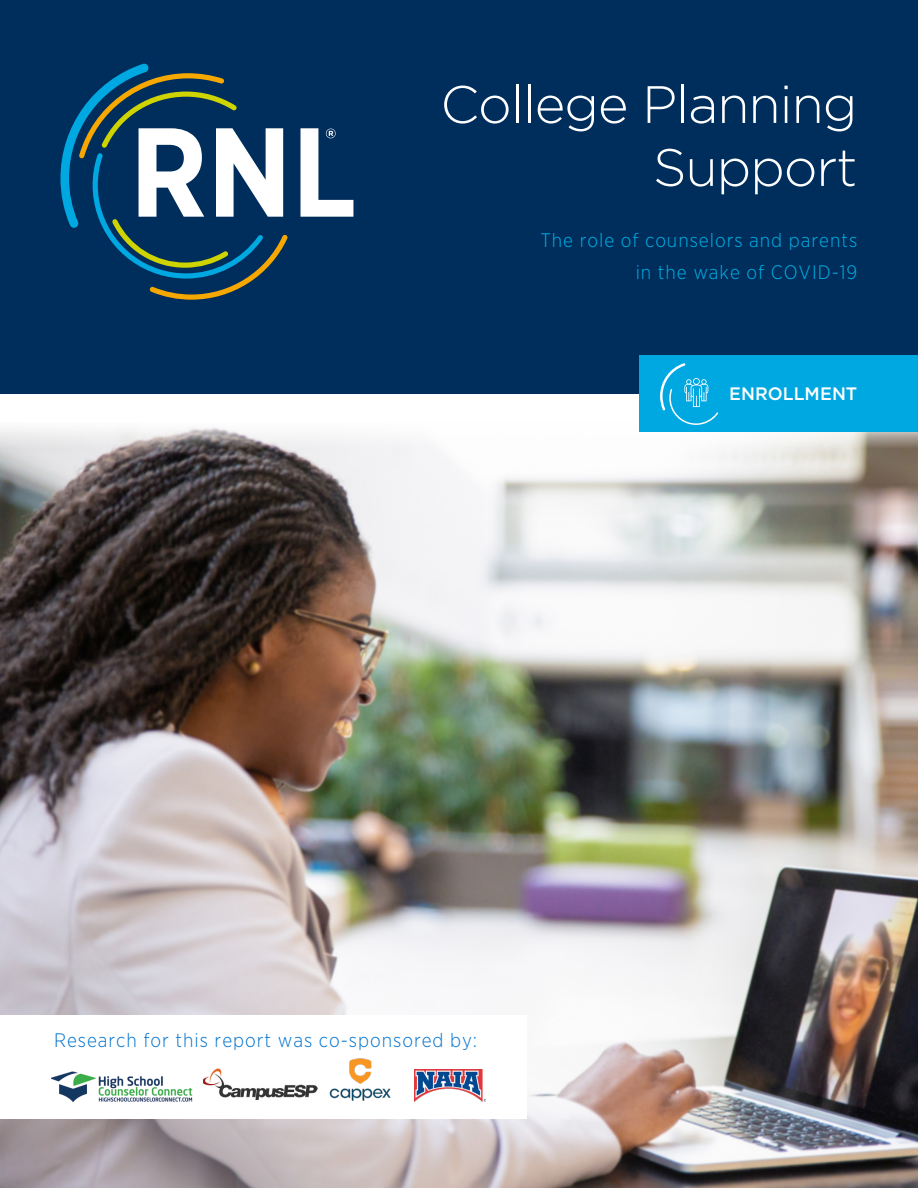
<style>
.page{position:relative;width:918px;height:1188px;background:#fff}
.page>*{position:absolute;margin:0;border:0;box-sizing:border-box;transform-origin:0 0}
.t1{font:300 52.5px/63px "Gotham";letter-spacing:-.02em;color:#fff;text-align:right}
.SEPT_2016_SUBHEADS{font:300 19.5px/31.5px "Gotham Narrow";letter-spacing:.05em;color:#00b1e5;text-align:right}
.SEPT_2016_SUBHEADS-2{font:300 19.5px "Gotham Narrow";letter-spacing:.05em;color:#0073ce}
.bullet{font:500 18px "Gotham";letter-spacing:.005em;color:#fff}
</style>
<div class="page">
<img style="left:0;top:427px;width:918px;height:761px">
<div style="left:0;top:0;width:918px;height:393px;background:#002e5c"></div>
<div style="left:639px;top:355px;width:279px;height:76px;background:#00a8e2"></div>
<svg style="left:660px;top:363px;width:58px;height:62px"></svg>
<div style="left:0;top:1015px;width:526px;height:104px;background:#fff"></div>
<img style="left:203px;top:1068px;width:114px;height:32px">
<img style="left:329px;top:1058px;width:62px;height:43px">
<img style="left:414px;top:1069px;width:72px;height:32px">
<img style="left:52px;top:1071px;width:141px;height:31px">
<svg style="left:60px;top:64px;width:293px;height:236px"></svg>
<p class="t1" style="left:440px;top:71px;width:419px">College Planning<br>Support</p>
<p class="SEPT_2016_SUBHEADS" style="left:540px;top:224px;width:318px">The role of counselors and parents in the wake of COVID-19</p>
<p class="SEPT_2016_SUBHEADS-2" style="left:54px;top:1028px;width:425px">Research for this report was co-sponsored by:</p>
<p class="bullet" style="left:729px;top:382px;width:130px">ENROLLMENT</p>
</div>
